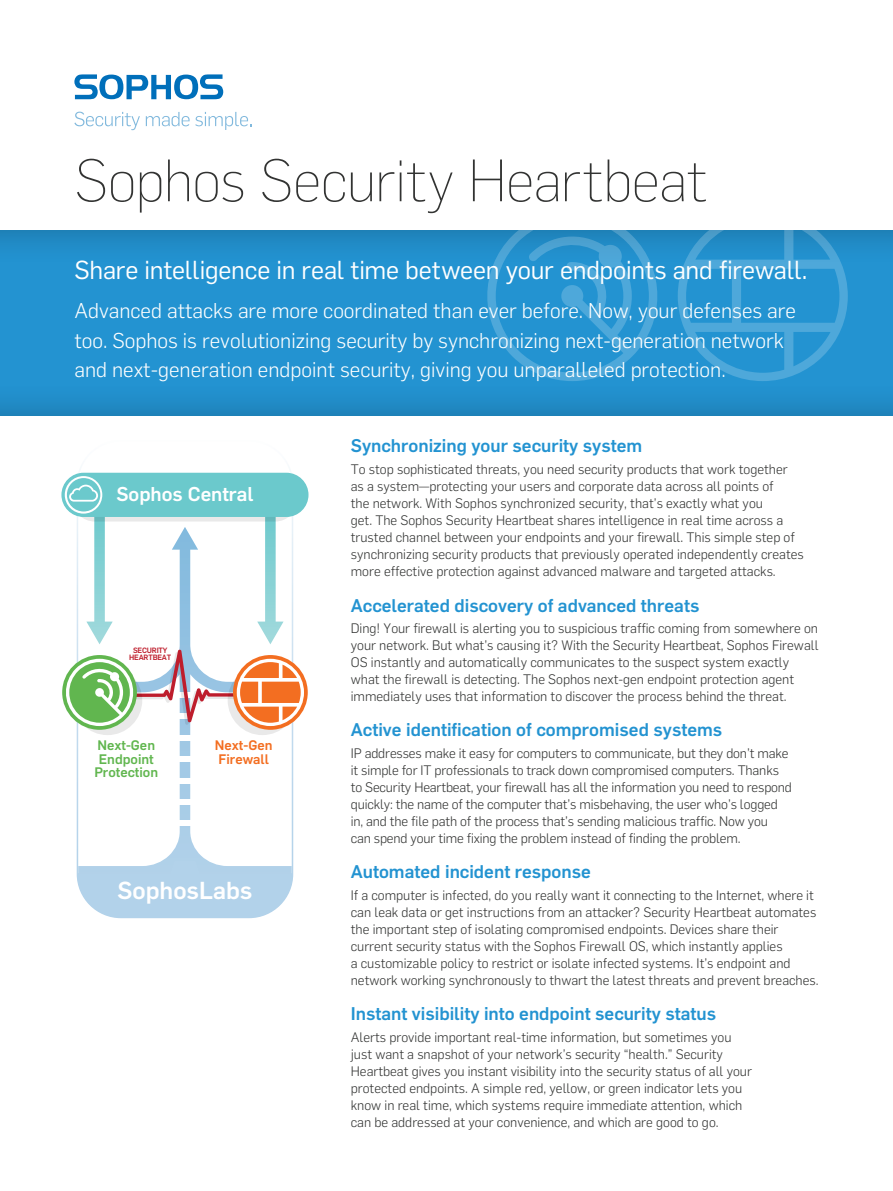
<style>
.page{position:relative;width:893px;height:1191px;background:#fff}
.page>*{position:absolute;margin:0;border:0;box-sizing:border-box;transform-origin:0 0}
.t1{font:200 58.5px "Flama";letter-spacing:-.015em;color:#323332}
.t2{font:25.5px "Flama";letter-spacing:-.01em;color:#fff}
.t3{font:500 24.15px "Flama";color:#fff}
.t4{font:300 21px/29.2px "Flama";color:#fff}
.t5{font:500 19.65px "Flama";color:#fff}
.t6{font:500 18px "Flama";color:#2393d1}
.t7{font:300 13.5px/17.1px "Flama";color:#323332}
.t8{font:500 13.5px/13.5px "Flama";color:#61b64f;text-align:center}
.t9{font:500 13.5px/13.5px "Flama";color:#f36e21}
.t10{font:500 7.5px/7.5px "Flama";letter-spacing:-.025em;color:#be1d2c;text-align:center}
</style>
<div class="page">
<div style="left:0;top:229px;width:893px;height:187px;background:#231f20;opacity:.3"></div>
<svg style="left:678px;top:229px;width:170px;height:152px;background:#2f97d1"></svg>
<svg style="left:486px;top:229px;width:173px;height:152px;background:#2e97d1"></svg>
<svg style="left:77px;top:472px;width:216px;height:388px"></svg>
<svg style="left:78px;top:527px;width:214px;height:333px"></svg>
<div style="left:174px;top:735px;width:22px;height:5px;background:#fff"></div>
<div style="left:174px;top:778px;width:22px;height:5px;background:#fff"></div>
<div style="left:174px;top:756px;width:22px;height:6px;background:#fff"></div>
<div style="left:174px;top:799px;width:22px;height:5px;background:#fff"></div>
<div style="left:174px;top:820px;width:22px;height:6px;background:#fff"></div>
<svg style="left:77px;top:860px;width:216px;height:58px;background:#bcd8ec"></svg>
<svg style="left:94px;top:521px;width:11px;height:100px"></svg>
<svg style="left:265px;top:521px;width:11px;height:100px"></svg>
<div style="left:228px;top:665px;width:69px;height:70px;background:#e9e9e9;border-radius:50%"></div>
<svg style="left:73px;top:665px;width:69px;height:70px"></svg>
<div style="left:62px;top:473px;width:246px;height:43px;background:#6bc9cc;border-radius:21px"></div>
<div style="left:61px;top:473px;width:247px;height:44px;border:2px solid #6bc9cc;border-radius:21px"></div>
<div style="left:62px;top:473px;width:43px;height:43px;background:#6bc9cc;border-radius:50%"></div>
<svg style="left:65px;top:476px;width:37px;height:37px"></svg>
<div style="left:67px;top:478px;width:33px;height:33px;background:#6bc9cc;border-radius:50%"></div>
<svg style="left:69px;top:479px;width:228px;height:42px"></svg>
<svg style="left:233px;top:655px;width:75px;height:75px"></svg>
<svg style="left:63px;top:621px;width:241px;height:105px"></svg>
<svg style="left:74px;top:112px;width:66px;height:18px"></svg>
<svg style="left:146px;top:112px;width:105px;height:18px"></svg>
<svg style="left:74px;top:74px;width:149px;height:25px"></svg>
<h1 class="t1" style="left:74px;top:142px;width:635px">Sophos Security Heartbeat</h1>
<h2 class="t2" style="left:74px;top:253px;width:734px">Share intelligence in real time between your endpoints and firewall.</h2>
<p class="t4" style="left:74px;top:295px;width:723px">Advanced attacks are more coordinated than ever before. Now, your defenses are too. Sophos is revolutionizing security by synchronizing next-generation network and next-generation endpoint security, giving you unparalleled protection.</p>
<h3 class="t5" style="left:116px;top:480px;width:139px">Sophos Central</h3>
<p class="t10" style="left:129px;top:646px;width:44px">SECURITY<br>HEARTBEAT</p>
<p class="t8" style="left:94px;top:737px;width:65px">Next-Gen<br>Endpoint<br>Protection</p>
<p class="t9" style="left:215px;top:737px;width:59px">Next-Gen<br>Firewall</p>
<h3 class="t3" style="left:117px;top:872px;width:137px">SophosLabs</h3>
<h3 class="t6" style="left:351px;top:433px;width:293px">Synchronizing your security system</h3>
<p class="t7" style="left:351px;top:460px;width:454px">To stop sophisticated threats, you need security products that work together as a system—protecting your users and corporate data across all points of<br>the network. With Sophos synchronized security, that’s exactly what you<br>get. The Sophos Security Heartbeat shares intelligence in real time across a trusted channel between your endpoints and your firewall. This simple step of synchronizing security products that previously operated independently creates more effective protection against advanced malware and targeted attacks.</p>
<h3 class="t6" style="left:351px;top:592px;width:350px">Accelerated discovery of advanced threats</h3>
<p class="t7" style="left:351px;top:619px;width:469px">Ding! Your firewall is alerting you to suspicious traffic coming from somewhere on your network. But what’s causing it? With the Security Heartbeat, Sophos Firewall OS instantly and automatically communicates to the suspect system exactly what the firewall is detecting. The Sophos next-gen endpoint protection agent immediately uses that information to discover the process behind the threat.</p>
<h3 class="t6" style="left:351px;top:717px;width:373px">Active identification of compromised systems</h3>
<p class="t7" style="left:351px;top:743px;width:443px">IP addresses make it easy for computers to communicate, but they don’t make it simple for IT professionals to track down compromised computers. Thanks to Security Heartbeat, your firewall has all the information you need to respond quickly: the name of the computer that’s misbehaving, the user who’s logged in, and the file path of the process that’s sending malicious traffic. Now you<br>can spend your time fixing the problem instead of finding the problem.</p>
<h3 class="t6" style="left:351px;top:859px;width:242px">Automated incident response</h3>
<p class="t7" style="left:351px;top:885px;width:469px">If a computer is infected, do you really want it connecting to the Internet, where it can leak data or get instructions from an attacker? Security Heartbeat automates the important step of isolating compromised endpoints. Devices share their current security status with the Sophos Firewall OS, which instantly applies<br>a customizable policy to restrict or isolate infected systems. It’s endpoint and network working synchronously to thwart the latest threats and prevent breaches.</p>
<h3 class="t6" style="left:351px;top:1001px;width:367px">Instant visibility into endpoint security status</h3>
<p class="t7" style="left:351px;top:1027px;width:403px">Alerts provide important real-time information, but sometimes you just want a snapshot of your network’s security “health.” Security Heartbeat gives you instant visibility into the security status of all your protected endpoints. A simple red, yellow, or green indicator lets you know in real time, which systems require immediate attention, which can be addressed at your convenience, and which are good to go.</p>
</div>
